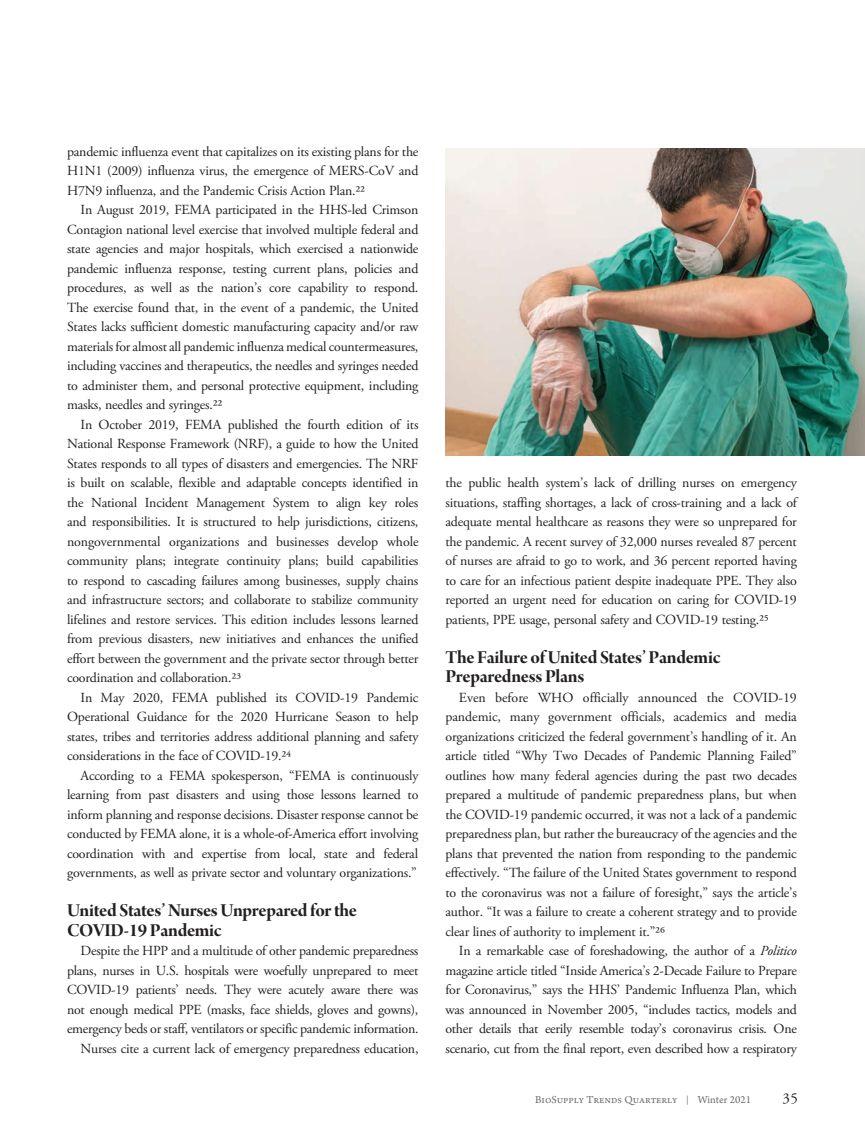
<style>
.page{position:relative;width:865px;height:1134px;background:#fff}
.page>*{position:absolute;margin:0;border:0;box-sizing:border-box;transform-origin:0 0}
.t1{font:19.5px/19.5px "Arno Pro Bold Display";letter-spacing:-.015em;color:#231f20}
.t2{font:15px "Adobe Garamond Pro";color:#231f20}
.t3{font:13.8px/19.5px "Adobe Garamond Pro";letter-spacing:-.015em;color:#231f20;text-align:justify}
.t4{font:11.25px "Arno Pro";color:#6c6d70}
.s1{font-style:italic}
.s2{font-size:9px}
</style>
<div class="page">
<img style="left:445px;top:149px;width:419px;height:306px">
<p class="t3" style="left:67px;top:142px;width:353px">pandemic influenza event that capitalizes on its existing plans for the H1N1 (2009) influenza virus, the emergence of MERS-CoV and H7N9 influenza, and the Pandemic Crisis Action Plan.22</p>
<p class="t3" style="left:67px;top:201px;width:353px;text-indent:14px">In August 2019, FEMA participated in the HHS-led Crimson Contagion national level exercise that involved multiple federal and state agencies and major hospitals, which exercised a nationwide pandemic influenza response, testing current plans, policies and procedures, as well as the nation’s core capability to respond.<br>The exercise found that, in the event of a pandemic, the United States lacks sufficient domestic manufacturing capacity and/or raw materials for almost all pandemic influenza medical countermeasures, including vaccines and therapeutics, the needles and syringes needed to administer them, and personal protective equipment, including masks, needles and syringes.22</p>
<p class="t3" style="left:67px;top:415px;width:353px;text-indent:14px">In October 2019, FEMA published the fourth edition of its National Response Framework (NRF), a guide to how the United States responds to all types of disasters and emergencies. The NRF is built on scalable, flexible and adaptable concepts identified in the National Incident Management System to align key roles and responsibilities. It is structured to help jurisdictions, citizens, nongovernmental organizations and businesses develop whole community plans; integrate continuity plans; build capabilities to respond to cascading failures among businesses, supply chains and infrastructure sectors; and collaborate to stabilize community lifelines and restore services. This edition includes lessons learned from previous disasters, new initiatives and enhances the unified effort between the government and the private sector through better coordination and collaboration.23</p>
<p class="t3" style="left:67px;top:688px;width:353px;text-indent:14px">In May 2020, FEMA published its COVID-19 Pandemic Operational Guidance for the 2020 Hurricane Season to help states, tribes and territories address additional planning and safety considerations in the face of COVID-19.24</p>
<p class="t3" style="left:67px;top:766px;width:353px;text-indent:14px">According to a FEMA spokesperson, “FEMA is continuously learning from past disasters and using those lessons learned to inform planning and response decisions. Disaster response cannot be conducted by FEMA alone, it is a whole-of-America effort involving coordination with and expertise from local, state and federal governments, as well as private sector and voluntary organizations.”</p>
<h1 class="t1" style="left:67px;top:902px;width:291px">United States’ Nurses Unprepared for the<br>COVID-19 Pandemic</h1>
<p class="t3" style="left:67px;top:942px;width:353px;text-align:right">Despite the HPP and a multitude of other pandemic preparedness plans, nurses in U.S. hospitals were woefully unprepared to meet COVID-19 patients’ needs. They were acutely aware there was not enough medical PPE (masks, face shields, gloves and gowns), emergency beds or staff, ventilators or specific pandemic information.<br>Nurses cite a current lack of emergency preparedness education,</p>
<p class="t3" style="left:445px;top:474px;width:353px">the public health system’s lack of drilling nurses on emergency situations, staffing shortages, a lack of cross-training and a lack of adequate mental healthcare as reasons they were so unprepared for the pandemic. A recent survey of 32,000 nurses revealed 87 percent of nurses are afraid to go to work, and 36 percent reported having to care for an infectious patient despite inadequate PPE. They also reported an urgent need for education on caring for COVID-19 patients, PPE usage, personal safety and COVID-19 testing.25</p>
<h1 class="t1" style="left:445px;top:648px;width:276px">The Failure of United States’ Pandemic<br>Preparedness Plans</h1>
<p class="t3" style="left:445px;top:688px;width:353px;text-indent:14px">Even before WHO officially announced the COVID-19 pandemic, many government officials, academics and media organizations criticized the federal government’s handling of it. An article titled “Why Two Decades of Pandemic Planning Failed” outlines how many federal agencies during the past two decades prepared a multitude of pandemic preparedness plans, but when the COVID-19 pandemic occurred, it was not a lack of a pandemic preparedness plan, but rather the bureaucracy of the agencies and the plans that prevented the nation from responding to the pandemic effectively. “The failure of the United States government to respond to the coronavirus was not a failure of foresight,” says the article’s author. “It was a failure to create a coherent strategy and to provide clear lines of authority to implement it.”26</p>
<p class="t3" style="left:445px;top:942px;width:353px;text-indent:14px">In a remarkable case of foreshadowing, the author of a <span class="s1">Politico </span>magazine article titled “Inside America’s 2-Decade Failure to Prepare for Coronavirus,” says the HHS’ Pandemic Influenza Plan, which was announced in November 2005, “includes tactics, models and other details that eerily resemble today’s coronavirus crisis. One scenario, cut from the final report, even described how a respiratory</p>
<p class="t4" style="left:535px;top:1093px;width:217px">BioSupply Trends Quarterly <span class="s2">|</span> Winter 2021</p>
<p class="t2" style="left:782px;top:1090px;width:17px">35</p>
</div>
